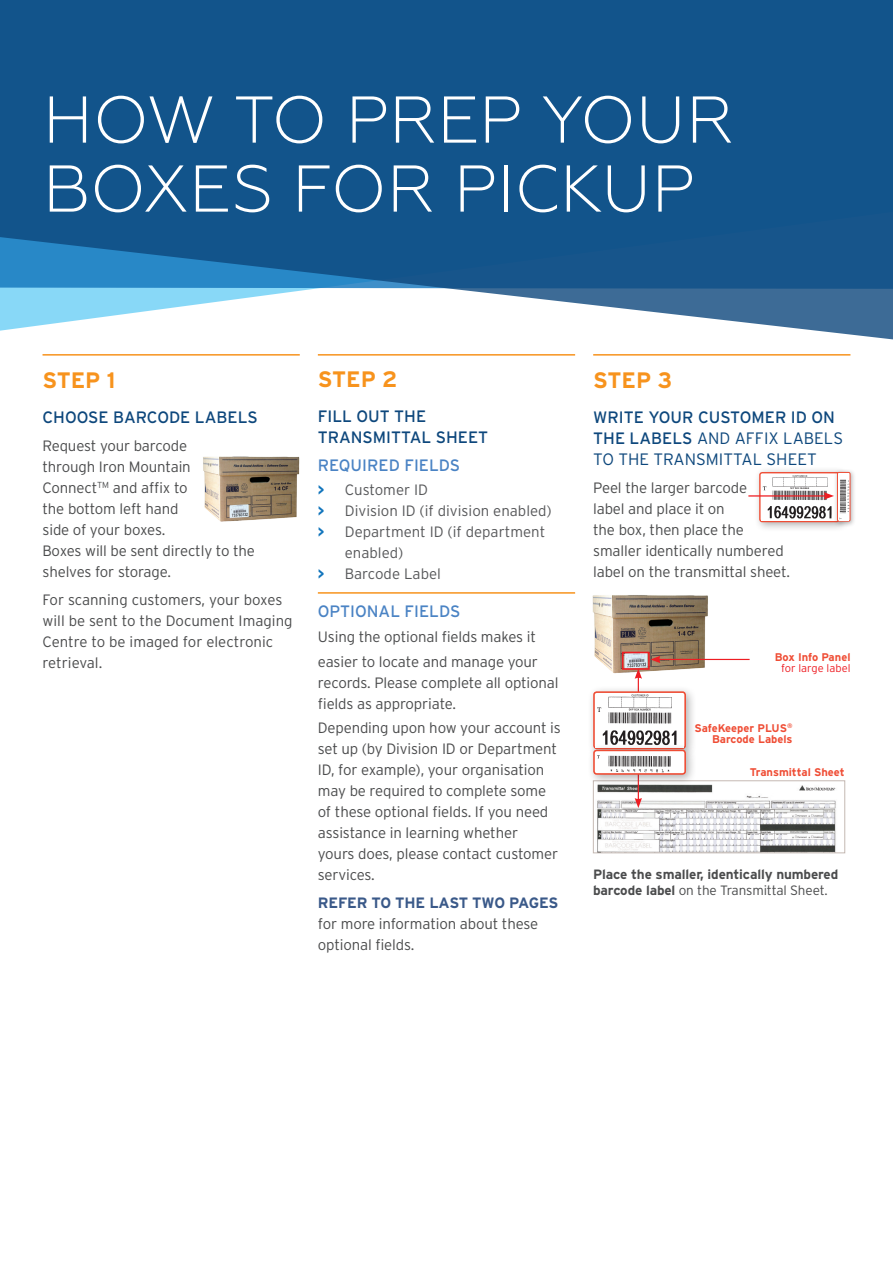
<style>
.page{position:relative;width:893px;height:1263px;background:#fff}
.page>*{position:absolute;margin:0;border:0;box-sizing:border-box;transform-origin:0 0}
.t1{font:300 66px/69px "Geometria";letter-spacing:-.005em;color:#fff}
.t2{font:700 22.35px "Interstate";color:#f7931d}
.t3{font:300 16.5px/21px "Interstate";color:#0d477c}
.t4{font:16.5px/21px "Interstate";color:#0d477c}
.t5{font:16.5px "Interstate";color:#4a83c4}
.t6{font:300 15px/21px "Interstate";letter-spacing:-.01em;color:#4b4c4d}
.t7{font:300 15px "Interstate";color:#57585a}
.t8{font:700 15px "Interstate";letter-spacing:-.01em;color:#3a5989}
.t9{font:700 13.5px/16.5px "Interstate";letter-spacing:-.01em;color:#4b4c4d}
.t10{font:700 11.1px/11.1px "Interstate";color:#ef4d35;text-align:right}
.t11{font:300 11.1px "Interstate";color:#ee1d23}
.s1{font-weight:700;color:#1074bc}
.s2{font-weight:400}
.s3{font-weight:300}
</style>
<div class="page">
<svg style="left:0;top:0;width:893px;height:340px;background:#2d699a"></svg>
<hr style="left:43px;top:354px;width:257px;height:2px;background:#f7931d">
<hr style="left:318px;top:354px;width:257px;height:2px;background:#f7931d">
<hr style="left:318px;top:592px;width:257px;height:2px;background:#f7931d">
<hr style="left:593px;top:354px;width:257px;height:2px;background:#f7931d">
<img style="left:203px;top:456px;width:97px;height:66px">
<img style="left:597px;top:784px;width:239px;height:67px">
<div style="left:593px;top:781px;width:252px;height:72px;border:1px solid #c5b9b3"></div>
<img style="left:592px;top:595px;width:128px;height:78px">
<hr style="left:658px;top:659px;width:92px;height:1px;background:#ee1d23">
<svg style="left:650px;top:656px;width:10px;height:7px"></svg>
<div style="left:622px;top:652px;width:28px;height:18px;border:2px solid #ee1d23"></div>
<hr style="left:638px;top:676px;width:1px;height:45px;background:#ee1d23">
<svg style="left:635px;top:669px;width:7px;height:10px"></svg>
<hr style="left:638px;top:759px;width:1px;height:41px;background:#ee1d23">
<svg style="left:635px;top:798px;width:7px;height:10px"></svg>
<div style="left:587px;top:685px;width:110px;height:75px;background:#231f20;opacity:.35"></div>
<div style="left:593px;top:691px;width:93px;height:58px;border:2px solid #ef4d35;border-radius:3px"></div>
<img style="left:595px;top:694px;width:89px;height:49px">
<div style="left:587px;top:743px;width:110px;height:43px;background:#231f20;opacity:.35"></div>
<div style="left:594px;top:750px;width:91px;height:24px;background:#fff;border-radius:3px"></div>
<div style="left:593px;top:750px;width:93px;height:25px;border:2px solid #ef4d35;border-radius:3px"></div>
<img style="left:595px;top:754px;width:89px;height:18px">
<div style="left:754px;top:467px;width:95px;height:65px;background:#231f20;opacity:.35"></div>
<div style="left:759px;top:472px;width:81px;height:50px;border:1px solid #ef4d35;border-radius:2px"></div>
<img style="left:761px;top:475px;width:73px;height:46px">
<div style="left:834px;top:469px;width:22px;height:58px;background:#231f20;opacity:.35"></div>
<div style="left:837px;top:472px;width:13px;height:50px;border:1px solid #ef4d35"></div>
<img style="left:839px;top:473px;width:10px;height:47px">
<hr style="left:748px;top:495px;width:78px;height:2px;background:#ee1d23">
<svg style="left:824px;top:492px;width:10px;height:8px"></svg>
<h1 class="t1" style="left:43px;top:85px;width:693px">HOW TO PREP YOUR<br>BOXES FOR PICKUP</h1>
<h2 class="t2" style="left:43px;top:367px;width:75px">STEP 1</h2>
<p class="t4" style="left:43px;top:407px;width:217px">CHOOSE BARCODE LABELS</p>
<p class="t6" style="left:43px;top:435px;width:214px">Request your barcode<br>through Iron Mountain<br>Connect<sup>TM</sup> and affix to<br>the bottom left hand<br>side of your boxes.<br>Boxes will be sent directly to the shelves for storage.</p>
<p class="t6" style="left:43px;top:589px;width:252px">For scanning customers, your boxes will be sent to the Document Imaging<br>Centre to be imaged for electronic retrieval.</p>
<h2 class="t2" style="left:318px;top:365px;width:81px">STEP 2</h2>
<p class="t4" style="left:318px;top:405px;width:172px">FILL OUT THE<br>TRANSMITTAL SHEET</p>
<p class="t5" style="left:318px;top:455px;width:144px">REQUIRED FIELDS</p>
<p class="t7" style="left:318px;top:481px;width:112px"><span class="s1">&gt;</span> Customer ID</p>
<p class="t7" style="left:318px;top:502px;width:235px"><span class="s1">&gt;</span> Division ID (if division enabled)</p>
<p class="t7" style="left:318px;top:523px;width:229px"><span class="s1">&gt;</span> Department ID (if department</p>
<p class="t7" style="left:345px;top:544px;width:60px">enabled)</p>
<p class="t7" style="left:318px;top:565px;width:125px"><span class="s1">&gt;</span> Barcode Label</p>
<p class="t5" style="left:318px;top:601px;width:144px">OPTIONAL FIELDS</p>
<p class="t6" style="left:318px;top:624px;width:222px;line-height:24.6px">Using the optional fields makes it easier to locate and manage your</p>
<p class="t6" style="left:318px;top:672px;width:242px">records. Please complete all optional fields as appropriate.</p>
<p class="t6" style="left:318px;top:717px;width:244px">Depending upon how your account is set up (by Division ID or Department<br>ID, for example), your organisation may be required to complete some of these optional fields. If you need assistance in learning whether<br>yours does, please contact customer services.</p>
<p class="t8" style="left:318px;top:894px;width:242px">REFER TO THE LAST TWO PAGES</p>
<p class="t6" style="left:318px;top:913px;width:222px">for more information about these optional fields.</p>
<h2 class="t2" style="left:593px;top:367px;width:80px">STEP 3</h2>
<p class="t3" style="left:593px;top:407px;width:251px"><span class="s2">WRITE YOUR CUSTOMER ID ON<br>THE LABELS</span> AND AFFIX LABELS<br>TO THE TRANSMITTAL SHEET</p>
<p class="t6" style="left:593px;top:477px;width:198px">Peel the larger barcode<br>label and place it on<br>the box, then place the smaller identically numbered label on the transmittal sheet.</p>
<p class="t10" style="left:775px;top:651px;width:77px">Box Info Panel</p>
<p class="t11" style="left:781px;top:661px;width:71px">for large label</p>
<p class="t10" style="left:694px;top:722px;width:100px">SafeKeeper PLUS<sup>®<br></sup>Barcode Labels</p>
<p class="t10" style="left:750px;top:766px;width:96px">Transmittal Sheet</p>
<p class="t9" style="left:593px;top:865px;width:247px">Place the smaller, identically numbered barcode label <span class="s3">on the Transmittal Sheet.</span></p>
</div>
